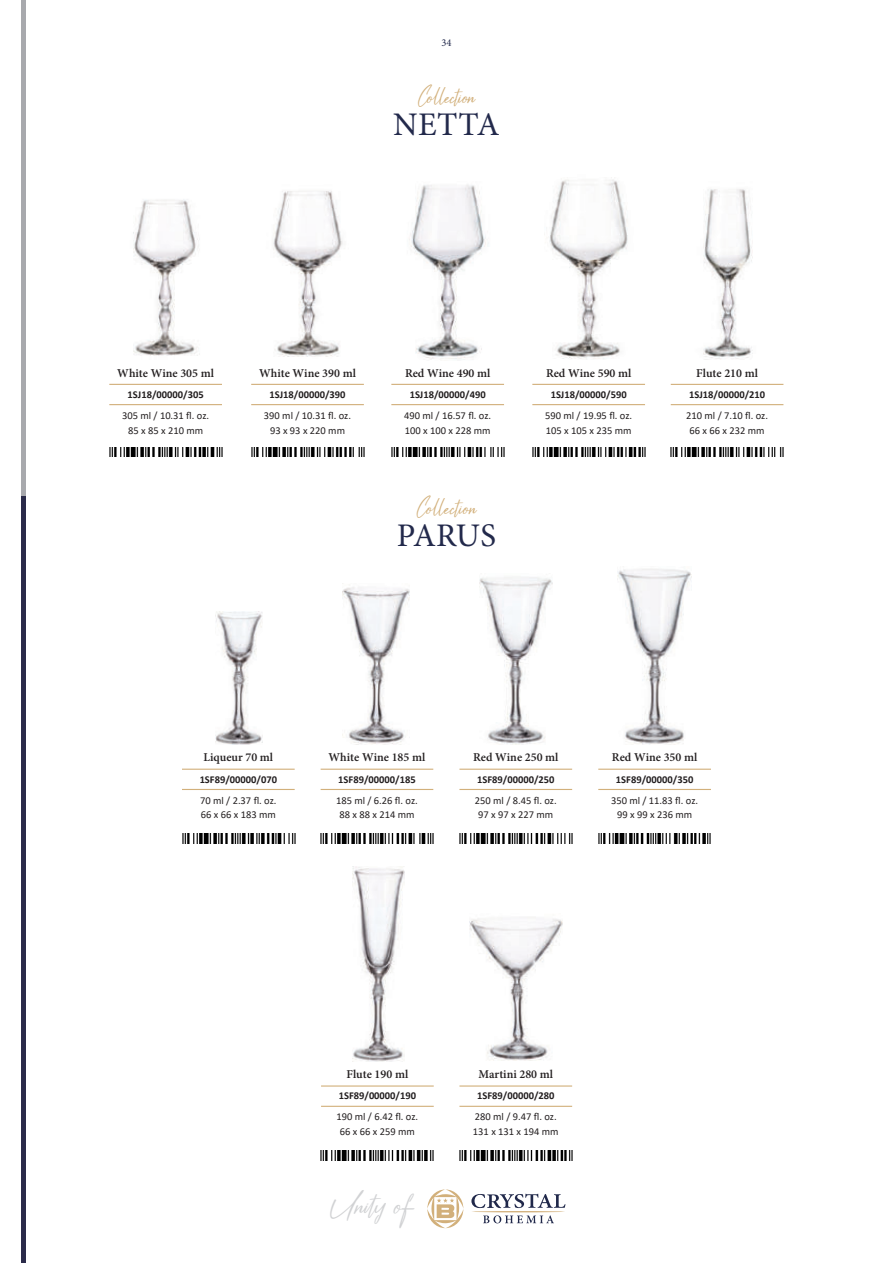
<style>
.page{position:relative;width:893px;height:1263px;background:#fff}
.page>*{position:absolute;margin:0;border:0;box-sizing:border-box;transform-origin:0 0}
.t1{font:40.35px "Black Pen";color:#d1d2d4}
.t2{font:33px "Minion Pro";letter-spacing:.01em;color:#22294b}
.t3{font:30px "Black Pen";letter-spacing:-.005em;color:#d2b07b}
.t4{font:600 12px "Minion Pro";color:#231f20}
.t5{font:10.5px/14.7px "Calibri";color:#231f20;text-align:center}
.t6{font:700 10.5px "Calibri";color:#231f20}
.t7{font:10.5px "Minion Pro";color:#22294b}
</style>
<div class="page">
<svg style="left:427px;top:1189px;width:36px;height:39px"></svg>
<svg style="left:471px;top:1194px;width:94px;height:29px"></svg>
<div style="left:21px;top:0;width:5px;height:497px;background:#a8a9ad"></div>
<div style="left:21px;top:497px;width:5px;height:766px;background:#2b2b4a"></div>
<img style="left:133px;top:199px;width:67px;height:157px">
<hr style="left:109px;top:384px;width:113px;height:1px;background:#d2b07b">
<hr style="left:109px;top:404px;width:113px;height:1px;background:#d2b07b">
<img style="left:109px;top:447px;width:113px;height:10px">
<img style="left:273px;top:191px;width:70px;height:166px">
<hr style="left:251px;top:384px;width:113px;height:1px;background:#d2b07b">
<hr style="left:251px;top:404px;width:113px;height:1px;background:#d2b07b">
<img style="left:251px;top:447px;width:113px;height:10px">
<img style="left:409px;top:184px;width:80px;height:176px">
<hr style="left:391px;top:384px;width:113px;height:1px;background:#d2b07b">
<hr style="left:391px;top:404px;width:113px;height:1px;background:#d2b07b">
<img style="left:391px;top:447px;width:113px;height:10px">
<img style="left:549px;top:177px;width:79px;height:182px">
<hr style="left:532px;top:384px;width:113px;height:1px;background:#d2b07b">
<hr style="left:532px;top:404px;width:113px;height:1px;background:#d2b07b">
<img style="left:532px;top:447px;width:113px;height:10px">
<img style="left:703px;top:189px;width:50px;height:170px">
<hr style="left:671px;top:384px;width:112px;height:1px;background:#d2b07b">
<hr style="left:671px;top:404px;width:112px;height:1px;background:#d2b07b">
<img style="left:671px;top:447px;width:113px;height:10px">
<img style="left:469px;top:917px;width:93px;height:144px">
<hr style="left:459px;top:1085px;width:113px;height:1px;background:#d2b07b">
<hr style="left:459px;top:1106px;width:113px;height:1px;background:#d2b07b">
<img style="left:459px;top:1151px;width:113px;height:9px">
<img style="left:353px;top:867px;width:52px;height:194px">
<hr style="left:321px;top:1085px;width:113px;height:1px;background:#d2b07b">
<hr style="left:321px;top:1106px;width:113px;height:1px;background:#d2b07b">
<img style="left:321px;top:1151px;width:113px;height:9px">
<img style="left:617px;top:568px;width:75px;height:176px">
<hr style="left:598px;top:769px;width:113px;height:1px;background:#d2b07b">
<hr style="left:598px;top:789px;width:113px;height:1px;background:#d2b07b">
<img style="left:598px;top:834px;width:113px;height:9px">
<img style="left:479px;top:577px;width:73px;height:167px">
<hr style="left:459px;top:769px;width:113px;height:1px;background:#d2b07b">
<hr style="left:459px;top:789px;width:113px;height:1px;background:#d2b07b">
<img style="left:459px;top:834px;width:113px;height:9px">
<img style="left:343px;top:587px;width:66px;height:157px">
<hr style="left:321px;top:769px;width:112px;height:1px;background:#d2b07b">
<hr style="left:321px;top:789px;width:112px;height:1px;background:#d2b07b">
<img style="left:321px;top:834px;width:113px;height:9px">
<img style="left:215px;top:611px;width:48px;height:133px">
<hr style="left:182px;top:769px;width:113px;height:1px;background:#d2b07b">
<hr style="left:182px;top:789px;width:113px;height:1px;background:#d2b07b">
<img style="left:182px;top:834px;width:113px;height:9px">
<p class="t7" style="left:441px;top:39px;width:12px">34</p>
<h3 class="t3" style="left:418px;top:84px;width:59px">Collection</h3>
<h2 class="t2" style="left:393px;top:111px;width:108px">NETTA</h2>
<p class="t4" style="left:117px;top:368px;width:98px">White Wine 305 ml</p>
<p class="t6" style="left:128px;top:390px;width:78px">1SJ18/00000/305</p>
<p class="t5" style="left:122px;top:408px;width:89px">305 ml / 10.31 fl. oz.<br>85 x 85 x 210 mm</p>
<p class="t4" style="left:259px;top:368px;width:98px">White Wine 390 ml</p>
<p class="t6" style="left:270px;top:390px;width:78px">1SJ18/00000/390</p>
<p class="t5" style="left:264px;top:408px;width:89px">390 ml / 10.31 fl. oz.<br>93 x 93 x 220 mm</p>
<p class="t4" style="left:405px;top:368px;width:87px">Red Wine 490 ml</p>
<p class="t6" style="left:410px;top:390px;width:78px">1SJ18/00000/490</p>
<p class="t5" style="left:404px;top:408px;width:89px;text-align:left">490 ml / 16.57 fl. oz.<br>100 x 100 x 228 mm</p>
<h3 class="t3" style="left:417px;top:496px;width:61px">Collection</h3>
<h2 class="t2" style="left:397px;top:523px;width:101px">PARUS</h2>
<p class="t4" style="left:546px;top:368px;width:87px">Red Wine 590 ml</p>
<p class="t6" style="left:551px;top:390px;width:78px">1SJ18/00000/590</p>
<p class="t5" style="left:545px;top:408px;width:89px;text-align:left">590 ml / 19.95 fl. oz.<br>105 x 105 x 235 mm</p>
<p class="t4" style="left:696px;top:368px;width:63px">Flute 210 ml</p>
<p class="t6" style="left:689px;top:390px;width:78px">1SJ18/00000/210</p>
<p class="t5" style="left:686px;top:408px;width:83px">210 ml / 7.10 fl. oz.<br>66 x 66 x 232 mm</p>
<p class="t4" style="left:203px;top:753px;width:71px">Liqueur 70 ml</p>
<p class="t6" style="left:200px;top:775px;width:79px">1SF89/00000/070</p>
<p class="t5" style="left:200px;top:792px;width:78px;text-align:left">70 ml / 2.37 fl. oz.<br>66 x 66 x 183 mm</p>
<p class="t4" style="left:329px;top:753px;width:98px">White Wine 185 ml</p>
<p class="t6" style="left:338px;top:775px;width:79px">1SF89/00000/185</p>
<p class="t5" style="left:336px;top:792px;width:83px">185 ml / 6.26 fl. oz.<br>88 x 88 x 214 mm</p>
<p class="t4" style="left:473px;top:753px;width:87px">Red Wine 250 ml</p>
<p class="t6" style="left:477px;top:775px;width:79px">1SF89/00000/250</p>
<p class="t5" style="left:475px;top:792px;width:83px">250 ml / 8.45 fl. oz.<br>97 x 97 x 227 mm</p>
<p class="t4" style="left:612px;top:753px;width:87px">Red Wine 350 ml</p>
<p class="t6" style="left:616px;top:775px;width:79px">1SF89/00000/350</p>
<p class="t5" style="left:611px;top:792px;width:89px">350 ml / 11.83 fl. oz.<br>99 x 99 x 236 mm</p>
<p class="t4" style="left:347px;top:1070px;width:63px">Flute 190 ml</p>
<p class="t6" style="left:339px;top:1092px;width:79px">1SF89/00000/190</p>
<p class="t5" style="left:336px;top:1109px;width:83px">190 ml / 6.42 fl. oz.<br>66 x 66 x 259 mm</p>
<h1 class="t1" style="left:330px;top:1188px;width:85px">Unity of</h1>
<p class="t4" style="left:478px;top:1070px;width:76px">Martini 280 ml</p>
<p class="t6" style="left:477px;top:1092px;width:79px">1SF89/00000/280</p>
<p class="t5" style="left:473px;top:1109px;width:87px;text-align:left">280 ml / 9.47 fl. oz.<br>131 x 131 x 194 mm</p>
</div>
